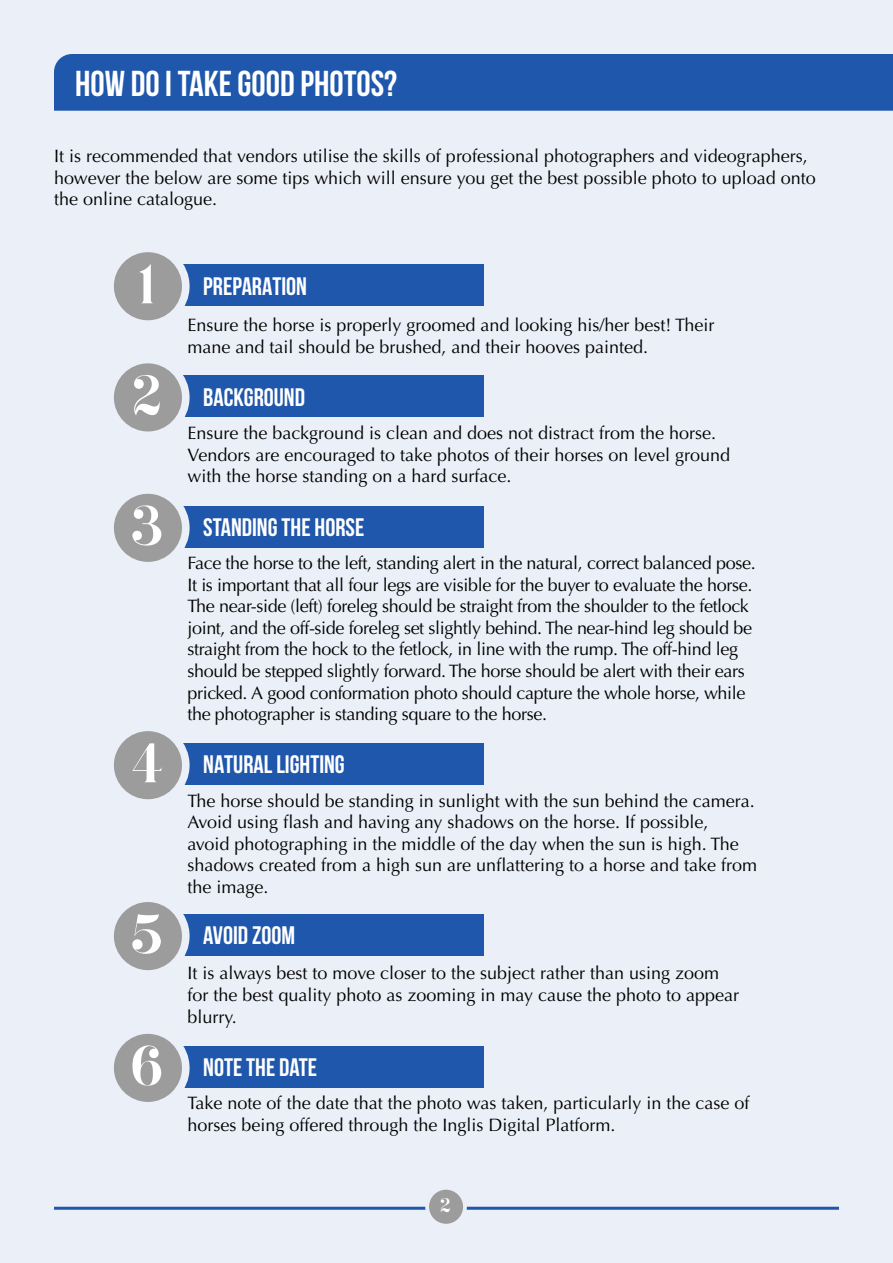
<style>
.page{position:relative;width:893px;height:1263px;background:#ebeff7}
.page>*{position:absolute;margin:0;border:0;box-sizing:border-box;transform-origin:0 0}
.t1{font:700 36px "Bebas Neue";color:#fff}
.t2{font:700 25.35px "Bebas Neue";color:#fff}
.t3{font:19.5px "Rachel";color:#fff}
.t4{font:18px/21.6px "Optima";color:#000}
.t5{font:18px/21.6px "Optima";letter-spacing:-.02em;color:#000}
.s1{font-family:"Rachel";font-weight:400;font-size:55.65px}
</style>
<div class="page">
<div style="left:54px;top:54px;width:839px;height:57px;background:#1f57ac"></div>
<div style="left:178px;top:264px;width:306px;height:42px;background:#1f57ac"></div>
<div style="left:110px;top:248px;width:76px;height:76px;background:#9c9c9d;border-radius:50%"></div>
<div style="left:106px;top:245px;width:84px;height:83px;border:8px solid #ebeff7;border-radius:50%"></div>
<div style="left:178px;top:375px;width:306px;height:42px;background:#1f57ac"></div>
<div style="left:110px;top:360px;width:76px;height:75px;background:#9c9c9d;border-radius:50%"></div>
<div style="left:106px;top:356px;width:84px;height:83px;border:8px solid #ebeff7;border-radius:50%"></div>
<div style="left:178px;top:506px;width:306px;height:41px;background:#1f57ac"></div>
<div style="left:110px;top:490px;width:76px;height:76px;background:#9c9c9d;border-radius:50%"></div>
<div style="left:106px;top:486px;width:84px;height:83px;border:8px solid #ebeff7;border-radius:50%"></div>
<div style="left:178px;top:743px;width:306px;height:42px;background:#1f57ac"></div>
<div style="left:110px;top:727px;width:76px;height:76px;background:#9c9c9d;border-radius:50%"></div>
<div style="left:106px;top:723px;width:84px;height:84px;border:8px solid #ebeff7;border-radius:50%"></div>
<div style="left:178px;top:914px;width:306px;height:42px;background:#1f57ac"></div>
<div style="left:110px;top:898px;width:76px;height:76px;background:#9c9c9d;border-radius:50%"></div>
<div style="left:106px;top:894px;width:84px;height:84px;border:8px solid #ebeff7;border-radius:50%"></div>
<hr style="left:54px;top:1207px;width:785px;height:3px;background:#1f57ac">
<div style="left:427px;top:1188px;width:38px;height:38px;background:#9c9c9d;border-radius:50%"></div>
<div style="left:425px;top:1186px;width:42px;height:41px;border:4px solid #ebeff7;border-radius:50%"></div>
<div style="left:178px;top:1046px;width:306px;height:41px;background:#1f57ac"></div>
<div style="left:110px;top:1030px;width:76px;height:76px;background:#9c9c9d;border-radius:50%"></div>
<div style="left:106px;top:1026px;width:84px;height:83px;border:8px solid #ebeff7;border-radius:50%"></div>
<h1 class="t1" style="left:75px;top:64px;width:323px">HOW DO I TAKE GOOD PHOTOS?</h1>
<p class="t4" style="left:54px;top:145px;width:763px">It is recommended that vendors utilise the skills of professional photographers and videographers, however the below are some tips which will ensure you get the best possible photo to upload onto the online catalogue.</p>
<h2 class="t2" style="left:138px;top:272px;width:171px"><span class="s1">1</span> PREPARATION</h2>
<p class="t4" style="left:187px;top:315px;width:529px">Ensure the horse is properly groomed and looking his/her best! Their mane and tail should be brushed, and their hooves painted.</p>
<h2 class="t2" style="left:132px;top:383px;width:175px"><span class="s1">2</span> BACKGROUND</h2>
<p class="t4" style="left:187px;top:423px;width:544px">Ensure the background is clean and does not distract from the horse.<br>Vendors are encouraged to take photos of their horses on level ground with the horse standing on a hard surface.</p>
<h2 class="t2" style="left:130px;top:513px;width:236px"><span class="s1">3</span> STANDING THE HORSE</h2>
<p class="t5" style="left:187px;top:552px;width:570px">Face the horse to the left, standing alert in the natural, correct balanced pose.<br>It is important that all four legs are visible for the buyer to evaluate the horse.<br>The near-side (left) foreleg should be straight from the shoulder to the fetlock joint, and the off-side foreleg set slightly behind. The near-hind leg should be straight from the hock to the fetlock, in line with the rump. The off-hind leg should be stepped slightly forward. The horse should be alert with their ears pricked. A good conformation photo should capture the whole horse, while the photographer is standing square to the horse.</p>
<h2 class="t2" style="left:131px;top:751px;width:215px"><span class="s1">4</span> NATURAL LIGHTING</h2>
<p class="t4" style="left:187px;top:790px;width:571px">The horse should be standing in sunlight with the sun behind the camera.<br>Avoid using flash and having any shadows on the horse. If possible,<br>avoid photographing in the middle of the day when the sun is high. The shadows created from a high sun are unflattering to a horse and take from the image.</p>
<h2 class="t2" style="left:131px;top:922px;width:166px"><span class="s1">5</span> AVOID ZOOM</h2>
<p class="t4" style="left:187px;top:963px;width:553px">It is always best to move closer to the subject rather than using zoom for the best quality photo as zooming in may cause the photo to appear blurry.</p>
<h2 class="t2" style="left:131px;top:1053px;width:188px"><span class="s1">6</span> NOTE THE DATE</h2>
<p class="t4" style="left:187px;top:1092px;width:564px">Take note of the date that the photo was taken, particularly in the case of horses being offered through the Inglis Digital Platform.</p>
<p class="t3" style="left:440px;top:1194px;width:12px">2</p>
</div>
